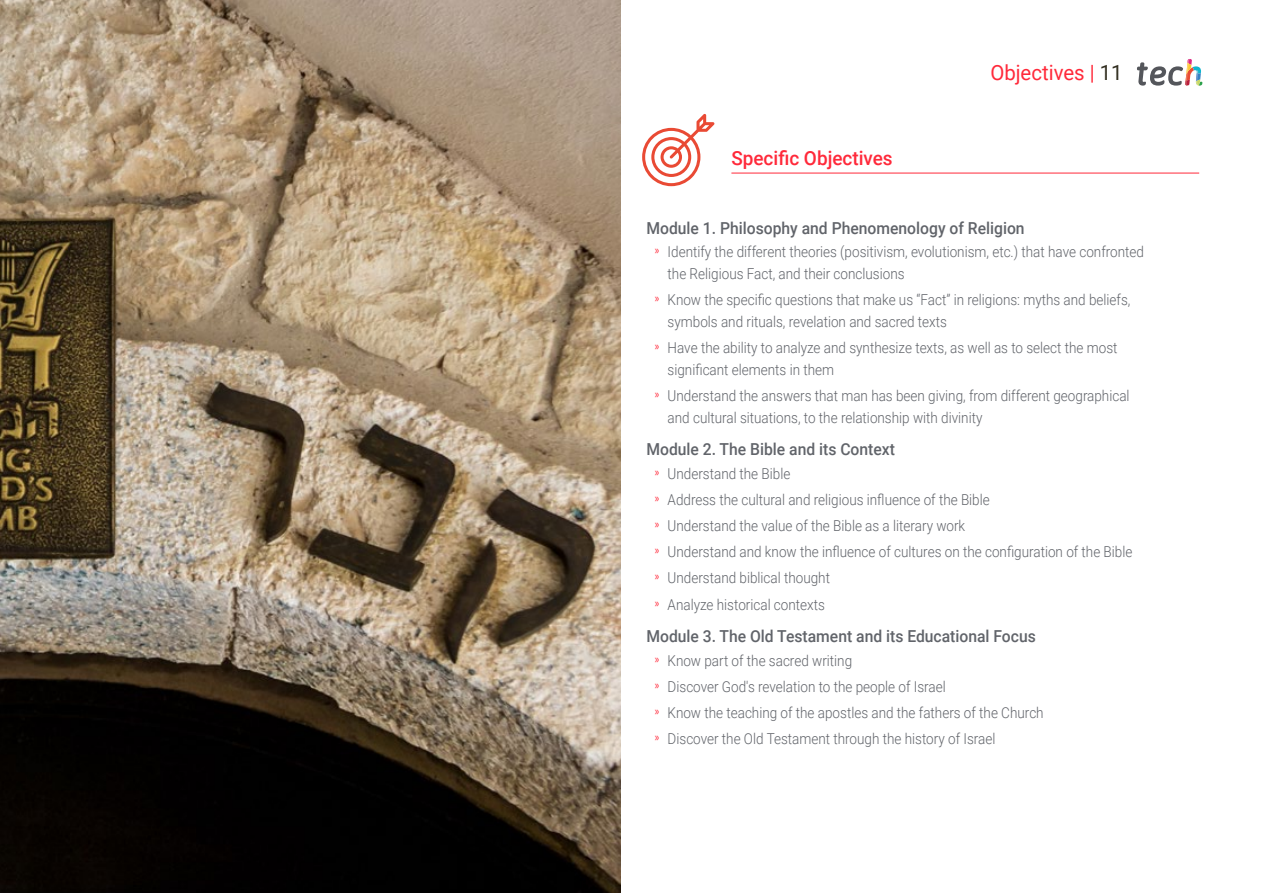
<style>
.page{position:relative;width:1263px;height:893px;background:#fff}
.page>*{position:absolute;margin:0;border:0;box-sizing:border-box;transform-origin:0 0}
.t1{font:21px "Roboto";color:#ff293a}
.t2{font:500 19.5px "Roboto";color:#ff293a}
.t3{font:500 16.5px "Roboto";color:#61646a;scale:.95 1}
.t4{font:300 15px/26.1px "Roboto";color:#61646a;scale:.9 1}
.s1{color:#312e20}
</style>
<div class="page">
<hr style="left:731px;top:173px;width:468px;height:1px;background:#ff293a">
<svg style="left:642px;top:114px;width:72px;height:72px"></svg>
<img style="left:0;top:0;width:621px;height:893px">
<svg style="left:1137px;top:59px;width:65px;height:27px"></svg>
<h2 class="t2" style="left:731px;top:144px;width:163px">Specific Objectives</h2>
<h1 class="t1" style="left:990px;top:57px;width:134px">Objectives | <span class="s1">11</span></h1>
<p class="t3" style="left:646px;top:216px;width:400px">Module 1. Philosophy and Phenomenology of Religion</p>
<p class="t4" style="left:668px;top:241px;width:531px;line-height:21.8px;text-indent:-13px"><sup>»</sup> Identify the different theories (positivism, evolutionism, etc.) that have confronted the Religious Fact, and their conclusions</p>
<p class="t4" style="left:668px;top:288px;width:516px;line-height:21.8px;text-indent:-13px"><sup>»</sup> Know the specific questions that make us “Fact” in religions: myths and beliefs, symbols and rituals, revelation and sacred texts</p>
<p class="t4" style="left:668px;top:336px;width:501px;line-height:21.8px;text-indent:-13px"><sup>»</sup> Have the ability to analyze and synthesize texts, as well as to select the most significant elements in them</p>
<p class="t4" style="left:668px;top:384px;width:515px;line-height:22.5px;text-indent:-13px"><sup>»</sup> Understand the answers that man has been giving, from different geographical and cultural situations, to the relationship with divinity</p>
<p class="t3" style="left:646px;top:438px;width:263px">Module 2. The Bible and its Context</p>
<p class="t4" style="left:655px;top:460px;width:532px"><sup>»</sup> Understand the Bible<br><sup>»</sup> Address the cultural and religious influence of the Bible<br><sup>»</sup> Understand the value of the Bible as a literary work<br><sup>»</sup> Understand and know the influence of cultures on the configuration of the Bible <sup>»</sup> Understand biblical thought<br><sup>»</sup> Analyze historical contexts</p>
<p class="t3" style="left:646px;top:624px;width:411px">Module 3. The Old Testament and its Educational Focus</p>
<p class="t4" style="left:655px;top:647px;width:433px"><sup>»</sup> Know part of the sacred writing<br><sup>»</sup> Discover God's revelation to the people of Israel<br><sup>»</sup> Know the teaching of the apostles and the fathers of the Church <sup>»</sup> Discover the Old Testament through the history of Israel</p>
</div>
